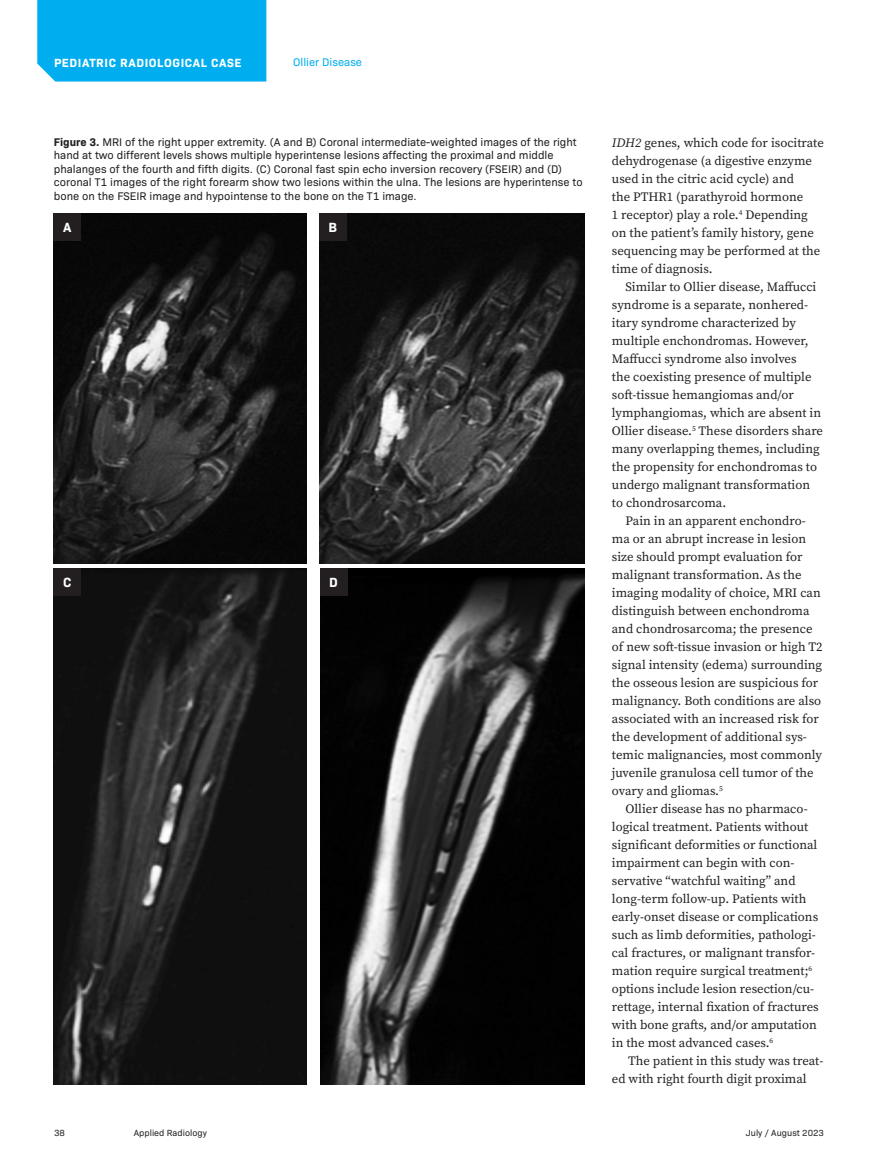
<style>
.page{position:relative;width:878px;height:1175px;background:#fff}
.page>*{position:absolute;margin:0;border:0;box-sizing:border-box;transform-origin:0 0}
.Figure-Markers{font:700 13.5px "Bio Sans";color:#fff}
.Body{font:12.75px/18px "Source Serif Pro";color:#231f20}
.t1{font:700 12px "Bio Sans";letter-spacing:.05em;color:#fff}
.Figure{font:11.25px/13.5px "Bio Sans";color:#231f20}
.t2{font:11.25px "Bio Sans";color:#00aeef}
.t3{font:9px "Bio Sans";color:#231f20}
.s1{font-weight:700}
.s2{font-style:italic}
</style>
<div class="page">
<div style="left:37px;top:0;width:229px;height:82px;background:#00aeef"></div>
<img style="left:319px;top:213px;width:265px;height:350px">
<img style="left:54px;top:213px;width:252px;height:350px">
<img style="left:54px;top:568px;width:252px;height:516px">
<img style="left:320px;top:568px;width:264px;height:516px">
<div style="left:54px;top:213px;width:27px;height:27px;background:#231f20"></div>
<div style="left:54px;top:568px;width:27px;height:27px;background:#231f20"></div>
<div style="left:319px;top:213px;width:27px;height:27px;background:#231f20"></div>
<div style="left:320px;top:568px;width:27px;height:27px;background:#231f20"></div>
<p class="t1" style="left:54px;top:54px;width:189px">PEDIATRIC RADIOLOGICAL CASE</p>
<p class="t2" style="left:293px;top:54px;width:70px">Ollier Disease</p>
<p class="Figure" style="left:54px;top:134px;width:530px"><span class="s1">Figure 3.</span> MRI of the right upper extremity. (A and B) Coronal intermediate-weighted images of the right hand at two different levels shows multiple hyperintense lesions affecting the proximal and middle phalanges of the fourth and fifth digits. (C) Coronal fast spin echo inversion recovery (FSEIR) and (D) coronal T1 images of the right forearm show two lesions within the ulna. The lesions are hyperintense to bone on the FSEIR image and hypointense to the bone on the T1 image.</p>
<p class="Figure-Markers" style="left:63px;top:217px;width:10px">A</p>
<p class="Figure-Markers" style="left:328px;top:217px;width:10px">B</p>
<p class="Figure-Markers" style="left:63px;top:572px;width:10px">C</p>
<p class="Figure-Markers" style="left:329px;top:572px;width:10px">D</p>
<p class="Body" style="left:612px;top:133px;width:213px"><span class="s2">IDH2</span> genes, which code for isocitrate dehydrogenase (a digestive enzyme used in the citric acid cycle) and<br>the PTHR1 (parathyroid hormone<br>1 receptor) play a role.<sup>4</sup> Depending on the patient’s family history, gene sequencing may be performed at the time of diagnosis.</p>
<p class="Body" style="left:612px;top:277px;width:213px;text-indent:14px">Similar to Ollier disease, Maffucci syndrome is a separate, nonhered&shy;itary syndrome characterized by multiple enchondromas. However, Maffucci syndrome also involves<br>the coexisting presence of multiple soft-tissue hemangiomas and/or lymphangiomas, which are absent in Ollier disease.<sup>5</sup> These disorders share many overlapping themes, including the propensity for enchondromas to undergo malignant transformation to chondrosarcoma.</p>
<p class="Body" style="left:612px;top:511px;width:212px;text-indent:14px">Pain in an apparent enchondro&shy;ma or an abrupt increase in lesion size should prompt evaluation for malignant transformation. As the imaging modality of choice, MRI can distinguish between enchondroma and chondrosarcoma; the presence of new soft-tissue invasion or high T2 signal intensity (edema) surrounding the osseous lesion are suspicious for malignancy. Both conditions are also associated with an increased risk for the development of additional sys&shy;temic malignancies, most commonly juvenile granulosa cell tumor of the ovary and gliomas.<sup>5</sup></p>
<p class="Body" style="left:612px;top:799px;width:208px;text-indent:14px">Ollier disease has no pharmaco&shy;logical treatment. Patients without significant deformities or functional impairment can begin with con&shy;servative “watchful waiting” and long-term follow-up. Patients with early-onset disease or complications such as limb deformities, pathologi&shy;cal fractures, or malignant transfor&shy;mation require surgical treatment;<sup>6 </sup>options include lesion resection/cu&shy;rettage, internal fixation of fractures with bone grafts, and/or amputation in the most advanced cases.<sup>6</sup></p>
<p class="Body" style="left:612px;top:1051px;width:213px;text-indent:16px">The patient in this study was treat&shy;ed with right fourth digit proximal</p>
<p class="t3" style="left:54px;top:1126px;width:12px">38</p>
<p class="t3" style="left:134px;top:1126px;width:75px">Applied Radiology</p>
<p class="t3" style="left:745px;top:1126px;width:80px">July / August 2023</p>
</div>
